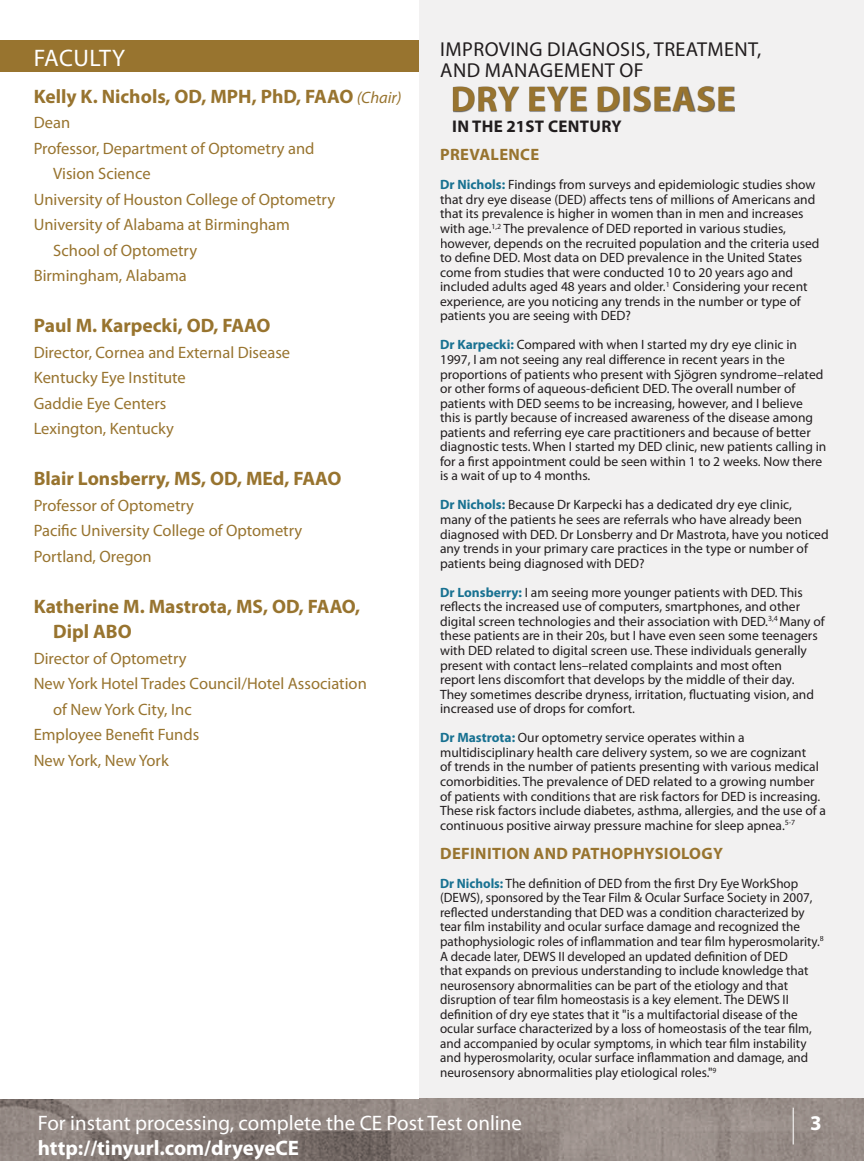
<style>
.page{position:relative;width:864px;height:1161px;background:#f2f1f1}
.page>*{position:absolute;margin:0;border:0;box-sizing:border-box;transform-origin:0 0}
.t1{font:700 35.7px "Myriad Pro";letter-spacing:.02em;color:#98742f}
.t2{font:24px "Myriad Pro";letter-spacing:.01em;color:#fff}
.t3{font:21px "Myriad Pro";color:#fff}
.t4{font:700 21px "Myriad Pro";color:#fff}
.t5{font:20.25px/21.8px "Myriad Pro";letter-spacing:.02em;color:#211d1e}
.t6{font:700 19.5px/25.5px "Myriad Pro";color:#98742f}
.t7{font:700 16.95px "Myriad Pro";letter-spacing:.02em;color:#211d1e}
.t8{font:16.5px/25.5px "Myriad Pro";color:#98742f}
.t9{font:700 16.5px "Myriad Pro";letter-spacing:.02em;color:#98742f}
.t10{font:13.5px/14.5px "Myriad Pro";color:#211d1e}
.s1{font-weight:400;font-style:italic;font-size:16.5px}
.s2{font-weight:700;color:#187191}
</style>
<div class="page">
<img style="left:0;top:1099px;width:864px;height:62px">
<hr style="left:793px;top:1108px;width:1px;height:36px;background:#fff">
<div style="left:0;top:0;width:419px;height:1099px;background:#fff"></div>
<div style="left:0;top:41px;width:419px;height:31px;background:#98742f"></div>
<img style="left:453px;top:86px;width:282px;height:26px">
<h2 class="t2" style="left:34px;top:49px;width:93px">FACULTY</h2>
<h3 class="t5" style="left:440px;top:40px;width:323px">IMPROVING DIAGNOSIS, TREATMENT,<br>AND MANAGEMENT OF</h3>
<h3 class="t6" style="left:34px;top:85px;width:369px">Kelly K. Nichols, OD, MPH, PhD, FAAO <span class="s1">(Chair)</span></h3>
<p class="t8" style="left:34px;top:111px;width:38px">Dean</p>
<p class="t8" style="left:34px;top:137px;width:282px">Professor, Department of Optometry and</p>
<p class="t8" style="left:53px;top:162px;width:99px">Vision Science</p>
<p class="t8" style="left:34px;top:188px;width:303px">University of Houston College of Optometry</p>
<p class="t8" style="left:34px;top:213px;width:258px">University of Alabama at Birmingham</p>
<p class="t8" style="left:53px;top:239px;width:145px">School of Optometry</p>
<p class="t8" style="left:34px;top:264px;width:154px">Birmingham, Alabama</p>
<h3 class="t6" style="left:34px;top:314px;width:238px">Paul M. Karpecki, OD, FAAO</h3>
<p class="t8" style="left:34px;top:341px;width:258px">Director, Cornea and External Disease<br>Kentucky Eye Institute<br>Gaddie Eye Centers<br>Lexington, Kentucky</p>
<h3 class="t6" style="left:34px;top:467px;width:309px">Blair Lonsberry, MS, OD, MEd, FAAO</h3>
<p class="t8" style="left:34px;top:494px;width:270px">Professor of Optometry<br>Pacific University College of Optometry<br>Portland, Oregon</p>
<h3 class="t6" style="left:53px;top:595px;width:308px;text-indent:-20px">Katherine M. Mastrota, MS, OD, FAAO,<br>Dipl ABO</h3>
<p class="t8" style="left:34px;top:647px;width:154px">Director of Optometry</p>
<p class="t8" style="left:34px;top:672px;width:335px">New York Hotel Trades Council/Hotel Association</p>
<p class="t8" style="left:53px;top:698px;width:140px">of New York City, Inc</p>
<p class="t8" style="left:34px;top:723px;width:167px">Employee Benefit Funds</p>
<p class="t8" style="left:34px;top:749px;width:137px">New York, New York</p>
<h1 class="t1" style="left:451px;top:85px;width:286px">DRY EYE DISEASE</h1>
<p class="t7" style="left:452px;top:120px;width:171px">IN THE 21ST CENTURY</p>
<p class="t9" style="left:440px;top:148px;width:100px">PREVALENCE</p>
<p class="t10" style="left:440px;top:179px;width:381px"><span class="s2">Dr Nichols:</span> Findings from surveys and epidemiologic studies show that dry eye disease (DED) affects tens of millions of Americans and that its prevalence is higher in women than in men and increases with age.<sup>1,2</sup> The prevalence of DED reported in various studies, however, depends on the recruited population and the criteria used to define DED. Most data on DED prevalence in the United States come from studies that were conducted 10 to 20 years ago and included adults aged 48 years and older.<sup>1</sup> Considering your recent experience, are you noticing any trends in the number or type of patients you are seeing with DED?</p>
<p class="t10" style="left:440px;top:339px;width:388px"><span class="s2">Dr Karpecki:</span> Compared with when I started my dry eye clinic in 1997, I am not seeing any real difference in recent years in the proportions of patients who present with Sjögren syndrome–related or other forms of aqueous-deficient DED. The overall number of patients with DED seems to be increasing, however, and I believe this is partly because of increased awareness of the disease among patients and referring eye care practitioners and because of better diagnostic tests. When I started my DED clinic, new patients calling in for a first appointment could be seen within 1 to 2 weeks. Now there is a wait of up to 4 months.</p>
<p class="t10" style="left:440px;top:499px;width:390px"><span class="s2">Dr Nichols:</span> Because Dr Karpecki has a dedicated dry eye clinic,<br>many of the patients he sees are referrals who have already been diagnosed with DED. Dr Lonsberry and Dr Mastrota, have you noticed any trends in your primary care practices in the type or number of patients being diagnosed with DED?</p>
<p class="t10" style="left:440px;top:586px;width:386px"><span class="s2">Dr Lonsberry:</span> I am seeing more younger patients with DED. This reflects the increased use of computers, smartphones, and other digital screen technologies and their association with DED.<sup>3,4</sup> Many of these patients are in their 20s, but I have even seen some teenagers with DED related to digital screen use. These individuals generally present with contact lens–related complaints and most often<br>report lens discomfort that develops by the middle of their day.<br>They sometimes describe dryness, irritation, fluctuating vision, and increased use of drops for comfort.</p>
<p class="t10" style="left:440px;top:732px;width:388px"><span class="s2">Dr Mastrota:</span> Our optometry service operates within a multidisciplinary health care delivery system, so we are cognizant<br>of trends in the number of patients presenting with various medical comorbidities. The prevalence of DED related to a growing number of patients with conditions that are risk factors for DED is increasing.<br>These risk factors include diabetes, asthma, allergies, and the use of a continuous positive airway pressure machine for sleep apnea.<sup>5-7</sup></p>
<p class="t9" style="left:440px;top:847px;width:284px">DEFINITION AND PATHOPHYSIOLOGY</p>
<p class="t10" style="left:440px;top:877px;width:385px"><span class="s2">Dr Nichols:</span> The definition of DED from the first Dry Eye WorkShop (DEWS), sponsored by the Tear Film &amp; Ocular Surface Society in 2007, reflected understanding that DED was a condition characterized by tear film instability and ocular surface damage and recognized the pathophysiologic roles of inflammation and tear film hyperosmolarity.<sup>8<br></sup>A decade later, DEWS II developed an updated definition of DED<br>that expands on previous understanding to include knowledge that neurosensory abnormalities can be part of the etiology and that disruption of tear film homeostasis is a key element. The DEWS II definition of dry eye states that it "is a multifactorial disease of the ocular surface characterized by a loss of homeostasis of the tear film, and accompanied by ocular symptoms, in which tear film instability and hyperosmolarity, ocular surface inflammation and damage, and neurosensory abnormalities play etiological roles."<sup>9</sup></p>
<h3 class="t3" style="left:38px;top:1115px;width:486px">For instant processing, complete the CE Post Test online</h3>
<h3 class="t4" style="left:810px;top:1115px;width:13px">3</h3>
<h3 class="t4" style="left:38px;top:1140px;width:263px">http://tinyurl.com/dryeyeCE</h3>
</div>
